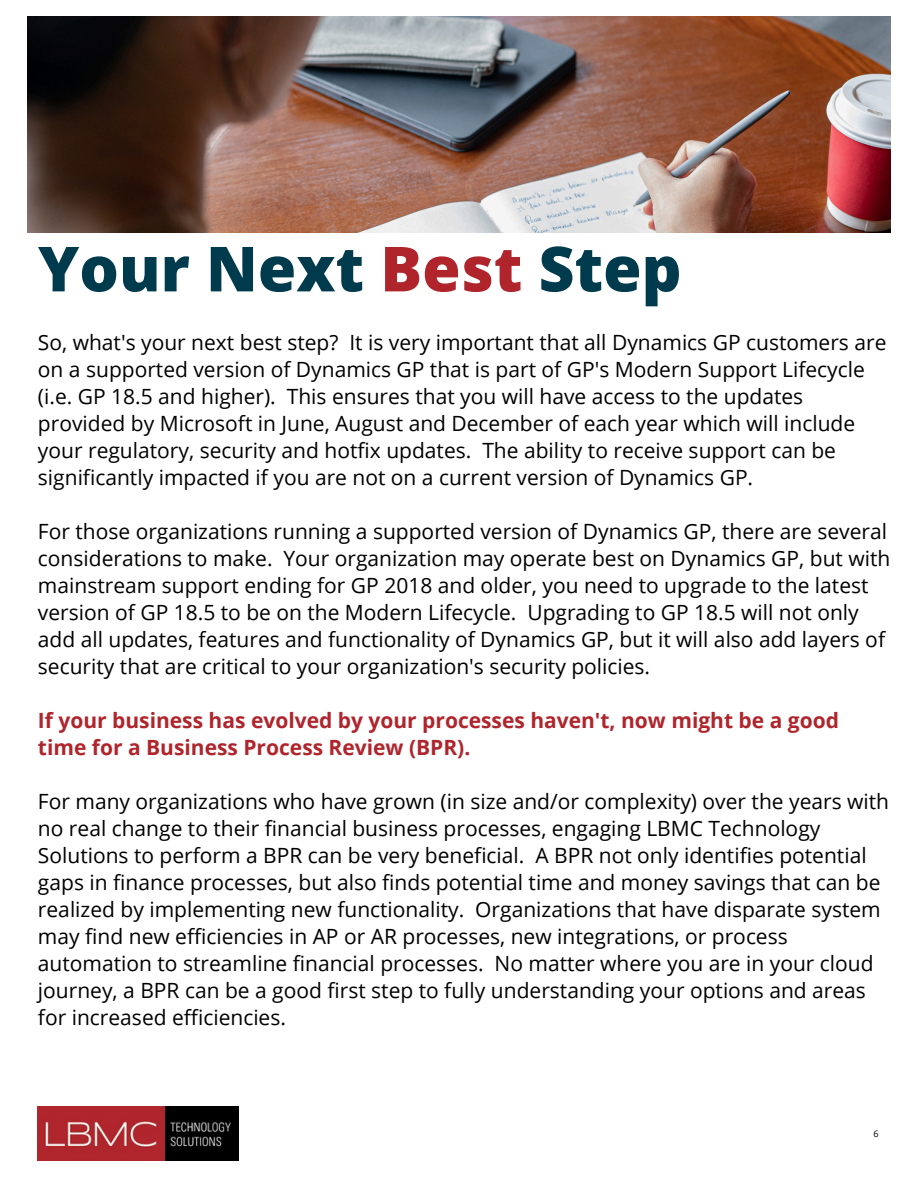
<style>
.page{position:relative;width:918px;height:1188px;background:#fff}
.page>*{position:absolute;margin:0;border:0;box-sizing:border-box;transform-origin:0 0}
.t1{font:800 62.25px "Open Sans";color:#003a4d}
.t2{font:21px/27px "Open Sans";color:#000}
.t3{font:700 21px/27px "Open Sans";color:#b0252c}
.t4{font:9px "Open Sans";color:#000}
.s1{color:#b0252c}
</style>
<div class="page">
<img style="left:28px;top:16px;width:862px;height:216px">
<img style="left:38px;top:1107px;width:200px;height:54px">
<p class="t1" style="left:38px;top:225px;width:645px">Your Next <span class="s1">Best</span> Step</p>
<p class="t2" style="left:38px;top:328px;width:850px">So, what's your next best step? It is very important that all Dynamics GP customers are on a supported version of Dynamics GP that is part of GP's Modern Support Lifecycle (i.e. GP 18.5 and higher). This ensures that you will have access to the updates provided by Microsoft in June, August and December of each year which will include your regulatory, security and hotfix updates. The ability to receive support can be significantly impacted if you are not on a current version of Dynamics GP.</p>
<p class="t2" style="left:38px;top:517px;width:854px">For those organizations running a supported version of Dynamics GP, there are several considerations to make. Your organization may operate best on Dynamics GP, but with mainstream support ending for GP 2018 and older, you need to upgrade to the latest version of GP 18.5 to be on the Modern Lifecycle. Upgrading to GP 18.5 will not only add all updates, features and functionality of Dynamics GP, but it will also add layers of security that are critical to your organization's security policies.</p>
<h2 class="t3" style="left:38px;top:706px;width:803px">If your business has evolved by your processes haven't, now might be a good time for a Business Process Review (BPR).</h2>
<p class="t2" style="left:38px;top:787px;width:853px">For many organizations who have grown (in size and/or complexity) over the years with no real change to their financial business processes, engaging LBMC Technology Solutions to perform a BPR can be very beneficial. A BPR not only identifies potential gaps in finance processes, but also finds potential time and money savings that can be realized by implementing new functionality. Organizations that have disparate system may find new efficiencies in AP or AR processes, new integrations, or process automation to streamline financial processes. No matter where you are in your cloud journey, a BPR can be a good first step to fully understanding your options and areas for increased efficiencies.</p>
<p class="t4" style="left:874px;top:1127px;width:7px">6</p>
</div>
